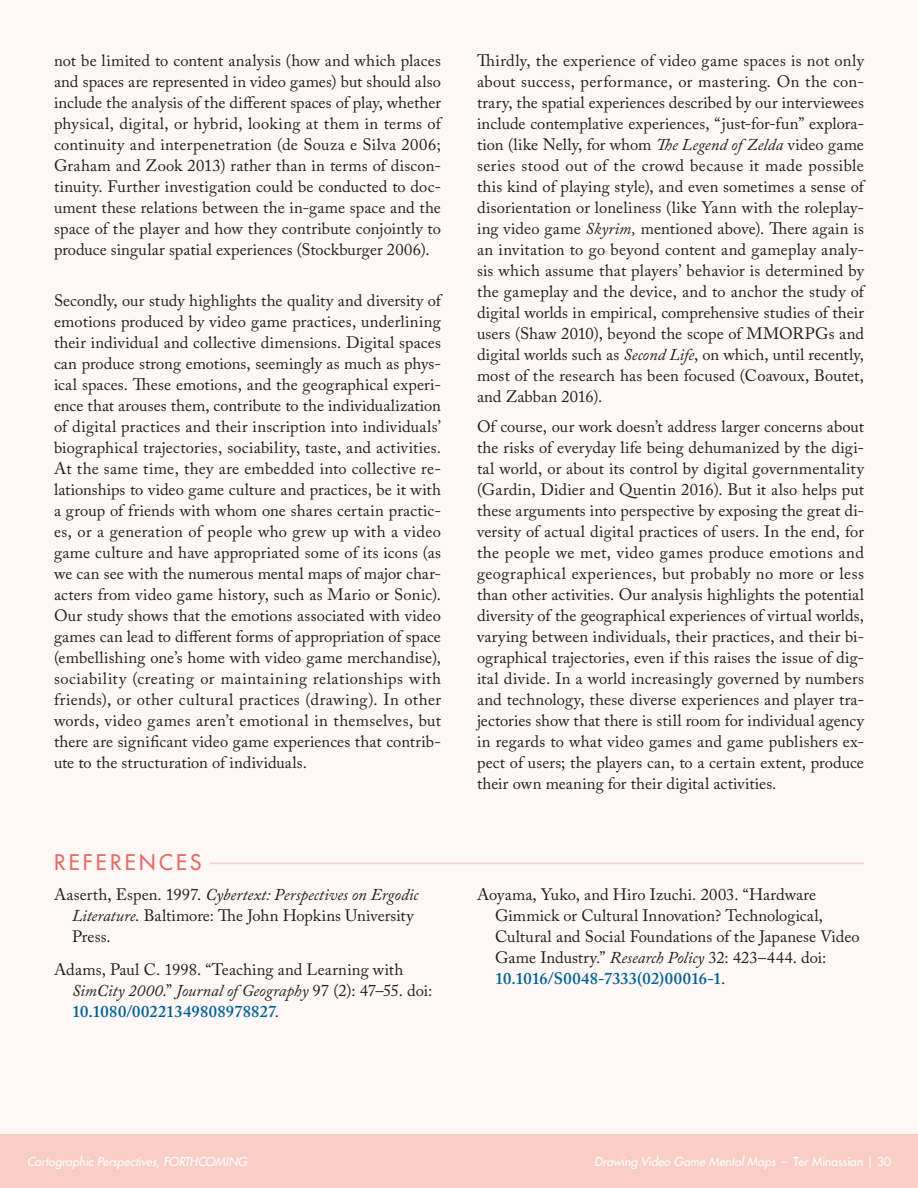
<style>
.page{position:relative;width:918px;height:1188px;background:#fff}
.page>*{position:absolute;margin:0;border:0;box-sizing:border-box;transform-origin:0 0}
.Greater_Header{font:500 21px "Futura Std";letter-spacing:.155em;color:#e66b67}
.Main_Body_Text{font:16.5px/21px "Adobe Caslon Pro";letter-spacing:.015em;color:#231f20}
.References{font:16.5px/21px "Adobe Caslon Pro";color:#231f20}
.t1{font:italic 500 12px "Futura Std";letter-spacing:.005em;color:#fff}
.s1{font-style:italic}
.s2{font-weight:600;color:#006295}
.s3{font-style:normal}
</style>
<div class="page">
<div style="left:0;top:1134px;width:918px;height:54px;background:#f8cec5"></div>
<div style="left:0;top:0;width:918px;height:1134px;background:#fdf7f6"></div>
<hr style="left:54px;top:863px;width:810px;height:1px;background:#f8cec5">
<hr style="left:54px;top:862px;width:156px;height:3px;background:#fdf7f6">
<p class="Main_Body_Text" style="left:54px;top:50px;width:390px">not be limited to content analysis (how and which places and spaces are represented in video games) but should also include the analysis of the different spaces of play, whether physical, digital, or hybrid, looking at them in terms of continuity and interpenetration (de Souza e Silva 2006; Graham and Zook 2013) rather than in terms of discon&shy;tinuity. Further investigation could be conducted to doc&shy;ument these relations between the in-game space and the space of the player and how they contribute conjointly to produce singular spatial experiences (Stockburger 2006).</p>
<p class="Main_Body_Text" style="left:54px;top:290px;width:390px">Secondly, our study highlights the quality and diversity of emotions produced by video game practices, underlining their individual and collective dimensions. Digital spaces can produce strong emotions, seemingly as much as phys&shy;ical spaces. These emotions, and the geographical experi&shy;ence that arouses them, contribute to the individualization of digital practices and their inscription into individuals’ biographical trajectories, sociability, taste, and activities.<br>At the same time, they are embedded into collective re&shy;lationships to video game culture and practices, be it with a group of friends with whom one shares certain practic&shy;es, or a generation of people who grew up with a video game culture and have appropriated some of its icons (as we can see with the numerous mental maps of major char&shy;acters from video game history, such as Mario or Sonic).<br>Our study shows that the emotions associated with video games can lead to different forms of appropriation of space (embellishing one’s home with video game merchandise), sociability (creating or maintaining relationships with friends), or other cultural practices (drawing). In other words, video games aren’t emotional in themselves, but there are significant video game experiences that contrib&shy;ute to the structuration of individuals.</p>
<p class="Greater_Header" style="left:54px;top:849px;width:149px">REFERENCES</p>
<p class="References" style="left:72px;top:884px;width:348px;text-indent:-18px">Aaserth, Espen. 1997. <span class="s1">Cybertext: Perspectives on Ergodic<br>Literature</span>. Baltimore: The John Hopkins University<br>Press.</p>
<p class="References" style="left:72px;top:959px;width:362px;text-indent:-18px">Adams, Paul C. 1998. “Teaching and Learning with<br><span class="s1">SimCity 2000</span>.” <span class="s1">Journal of Geography</span> 97 (2): 47–55. doi:<br><span class="s2">10.1080/00221349808978827</span>.</p>
<p class="Main_Body_Text" style="left:477px;top:50px;width:390px">Thirdly, the experience of video game spaces is not only about success, performance, or mastering. On the con&shy;trary, the spatial experiences described by our interviewees include contemplative experiences, “just-for-fun” explora&shy;tion (like Nelly, for whom <span class="s1">The Legend of Zelda</span> video game series stood out of the crowd because it made possible this kind of playing style), and even sometimes a sense of disorientation or loneliness (like Yann with the roleplay&shy;ing video game <span class="s1">Skyrim,</span> mentioned above). There again is an invitation to go beyond content and gameplay analy&shy;sis which assume that players’ behavior is determined by the gameplay and the device, and to anchor the study of digital worlds in empirical, comprehensive studies of their users (Shaw 2010), beyond the scope of MMORPGs and digital worlds such as <span class="s1">Second Life</span>, on which, until recently, most of the research has been focused (Coavoux, Boutet, and Zabban 2016).</p>
<p class="Main_Body_Text" style="left:477px;top:416px;width:389px;text-align:justify">Of course, our work doesn’t address larger concerns about the risks of everyday life being dehumanized by the digi&shy;tal world, or about its control by digital governmentality (Gardin, Didier and Quentin 2016). But it also helps put these arguments into perspective by exposing the great di&shy;versity of actual digital practices of users. In the end, for the people we met, video games produce emotions and geographical experiences, but probably no more or less than other activities. Our analysis highlights the potential diversity of the geographical experiences of virtual worlds, varying between individuals, their practices, and their bi&shy;ographical trajectories, even if this raises the issue of dig&shy;ital divide. In a world increasingly governed by numbers and technology, these diverse experiences and player tra&shy;jectories show that there is still room for individual agency in regards to what video games and game publishers ex&shy;pect of users; the players can, to a certain extent, produce their own meaning for their digital activities.</p>
<p class="References" style="left:495px;top:884px;width:366px;text-indent:-18px">Aoyama, Yuko, and Hiro Izuchi. 2003. “Hardware Gimmick or Cultural Innovation? Technological, Cultural and Social Foundations of the Japanese Video Game Industry.” <span class="s1">Research Policy</span> 32: 423–444. doi:<br><span class="s2">10.1016/S0048-7333(02)00016-1</span>.</p>
<p class="t1" style="left:27px;top:1154px;width:222px">Cartographic Perspectives, FORTHCOMING</p>
<p class="t1" style="left:595px;top:1154px;width:298px">Drawing Video Game Mental Maps <span class="s3">– Ter Minassian | 30</span></p>
</div>
